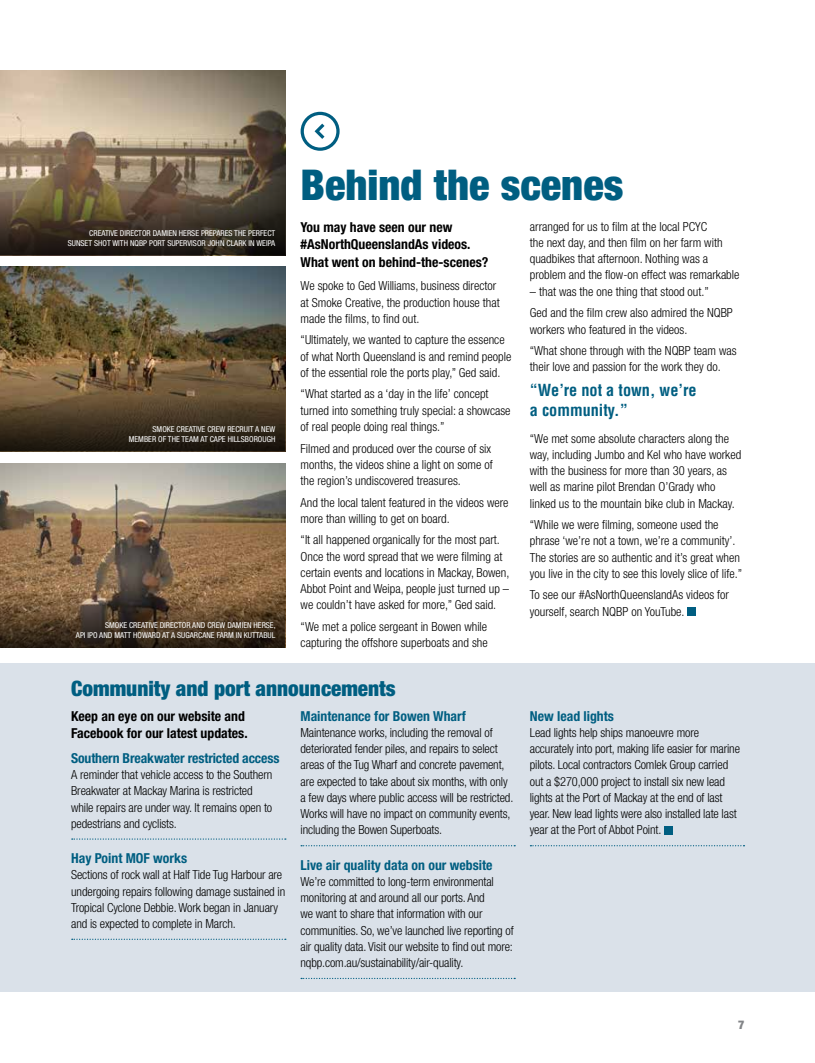
<style>
.page{position:relative;width:815px;height:1063px;background:#fff}
.page>*{position:absolute;margin:0;border:0;box-sizing:border-box;transform-origin:0 0}
.t1{font:900 condensed 42.5px "Helvetica Neue LT Std";color:#005e81}
.t2{font:900 condensed 21.25px "Helvetica Neue LT Std";color:#005e81}
.t3{font:700 condensed 16.25px/19.5px "Helvetica LT Std";color:#005e81}
.t4{font:700 condensed 13.75px/17.5px "Helvetica Neue LT Std";color:#000}
.t5{font:700 condensed 13.75px "Helvetica Neue LT Std";color:#005e81}
.t6{font:300 condensed 12.5px/16.2px "Helvetica Neue LT Std";color:#000}
.t7{font:900 condensed 12px "Helvetica Neue LT Std";color:#828487}
.t8{font:condensed 8.12px/10px "Helvetica Neue LT Std";color:#fff;text-align:right}
</style>
<div class="page">
<div style="left:0;top:663px;width:815px;height:329px;background:#dae1e9"></div>
<div style="left:687px;top:607px;width:9px;height:9px;background:#005e81"></div>
<svg style="left:72px;top:838px;width:214px;height:2px"></svg>
<svg style="left:72px;top:939px;width:214px;height:1px"></svg>
<svg style="left:301px;top:845px;width:214px;height:1px"></svg>
<svg style="left:301px;top:978px;width:214px;height:1px"></svg>
<svg style="left:530px;top:845px;width:214px;height:1px"></svg>
<div style="left:664px;top:826px;width:9px;height:8px;background:#005e81"></div>
<img style="left:0;top:267px;width:286px;height:184px">
<img style="left:0;top:463px;width:286px;height:184px">
<img style="left:0;top:71px;width:286px;height:184px">
<svg style="left:301px;top:112px;width:39px;height:39px"></svg>
<svg style="left:0;top:199px;width:285px;height:56px;background:#3c3224"></svg>
<svg style="left:0;top:396px;width:285px;height:55px;background:#403221"></svg>
<svg style="left:0;top:592px;width:285px;height:55px;background:#523f2a"></svg>
<p class="t8" style="left:68px;top:228px;width:209px">CREATIVE DIRECTOR DAMIEN HERSE PREPARES THE PERFECT<br>SUNSET SHOT WITH NQBP PORT SUPERVISOR JOHN CLARK IN WEIPA</p>
<p class="t8" style="left:129px;top:424px;width:148px">SMOKE CREATIVE CREW RECRUIT A NEW<br>MEMBER OF THE TEAM AT CAPE HILLSBOROUGH</p>
<p class="t8" style="left:76px;top:620px;width:201px">SMOKE CREATIVE DIRECTOR AND CREW DAMIEN HERSE,<br>API IPO AND MATT HOWARD AT A SUGARCANE FARM IN KUTTABUL</p>
<h1 class="t1" style="left:301px;top:159px;width:324px">Behind the scenes</h1>
<p class="t4" style="left:301px;top:218px;width:189px">You may have seen our new #AsNorthQueenslandAs videos.<br>What went on behind-the-scenes?</p>
<p class="t6" style="left:301px;top:278px;width:201px">We spoke to Ged Williams, business director at Smoke Creative, the production house that made the films, to find out.</p>
<p class="t6" style="left:301px;top:332px;width:212px">“Ultimately, we wanted to capture the essence of what North Queensland is and remind people of the essential role the ports play,” Ged said.</p>
<p class="t6" style="left:301px;top:386px;width:212px">“What started as a ‘day in the life’ concept turned into something truly special: a showcase of real people doing real things.”</p>
<p class="t6" style="left:301px;top:440px;width:194px">Filmed and produced over the course of six months, the videos shine a light on some of the region’s undiscovered treasures.</p>
<p class="t6" style="left:301px;top:494px;width:209px">And the local talent featured in the videos were more than willing to get on board.</p>
<p class="t6" style="left:301px;top:532px;width:210px">“It all happened organically for the most part.<br>Once the word spread that we were filming at certain events and locations in Mackay, Bowen, Abbot Point and Weipa, people just turned up – we couldn’t have asked for more,” Ged said.</p>
<p class="t6" style="left:301px;top:618px;width:189px">“We met a police sergeant in Bowen while capturing the offshore superboats and she</p>
<p class="t6" style="left:530px;top:218px;width:211px">arranged for us to film at the local PCYC<br>the next day, and then film on her farm with quadbikes that afternoon. Nothing was a problem and the flow-on effect was remarkable</p>
<p class="t6" style="left:530px;top:280px;width:205px;line-height:21.5px">– that was the one thing that stood out.”<br>Ged and the film crew also admired the NQBP</p>
<p class="t6" style="left:530px;top:318px;width:208px;line-height:21.5px">workers who featured in the videos.<br>“What shone through with the NQBP team was</p>
<p class="t6" style="left:530px;top:359px;width:192px">their love and passion for the work they do.</p>
<h3 class="t3" style="left:530px;top:380px;width:168px">“We’re not a town, we’re a community.”</h3>
<p class="t6" style="left:530px;top:430px;width:213px">“We met some absolute characters along the way, including Jumbo and Kel who have worked with the business for more than 30 years, as well as marine pilot Brendan O’Grady who linked us to the mountain bike club in Mackay.</p>
<p class="t6" style="left:530px;top:516px;width:214px">“While we were filming, someone used the phrase ‘we’re not a town, we’re a community’.<br>The stories are so authentic and it’s great when you live in the city to see this lovely slice of life.”</p>
<p class="t6" style="left:530px;top:587px;width:201px">To see our #AsNorthQueenslandAs videos for yourself, search NQBP on YouTube.</p>
<h2 class="t2" style="left:71px;top:675px;width:326px">Community and port announcements</h2>
<p class="t4" style="left:71px;top:707px;width:178px">Keep an eye on our website and<br>Facebook for our latest updates.</p>
<p class="t5" style="left:71px;top:750px;width:210px">Southern Breakwater restricted access</p>
<p class="t6" style="left:71px;top:766px;width:203px">A reminder that vehicle access to the Southern Breakwater at Mackay Marina is restricted while repairs are under way. It remains open to pedestrians and cyclists.</p>
<p class="t5" style="left:71px;top:850px;width:117px">Hay Point MOF works</p>
<p class="t6" style="left:71px;top:867px;width:216px">Sections of rock wall at Half Tide Tug Harbour are undergoing repairs following damage sustained in Tropical Cyclone Debbie. Work began in January and is expected to complete in March.</p>
<p class="t5" style="left:300px;top:708px;width:167px">Maintenance for Bowen Wharf</p>
<p class="t6" style="left:300px;top:724px;width:214px">Maintenance works, including the removal of deteriorated fender piles, and repairs to select areas of the Tug Wharf and concrete pavement, are expected to take about six months, with only a few days where public access will be restricted.<br>Works will have no impact on community events, including the Bowen Superboats.</p>
<p class="t5" style="left:300px;top:856px;width:194px">Live air quality data on our website</p>
<p class="t6" style="left:300px;top:873px;width:215px">We’re committed to long-term environmental monitoring at and around all our ports. And<br>we want to share that information with our communities. So, we’ve launched live reporting of air quality data. Visit our website to find out more: nqbp.com.au/sustainability/air-quality.</p>
<p class="t5" style="left:530px;top:708px;width:86px">New lead lights</p>
<p class="t6" style="left:530px;top:724px;width:212px">Lead lights help ships manoeuvre more accurately into port, making life easier for marine pilots. Local contractors Comlek Group carried out a $270,000 project to install six new lead lights at the Port of Mackay at the end of last year. New lead lights were also installed late last year at the Port of Abbot Point.</p>
<p class="t7" style="left:738px;top:1017px;width:8px">7</p>
</div>
